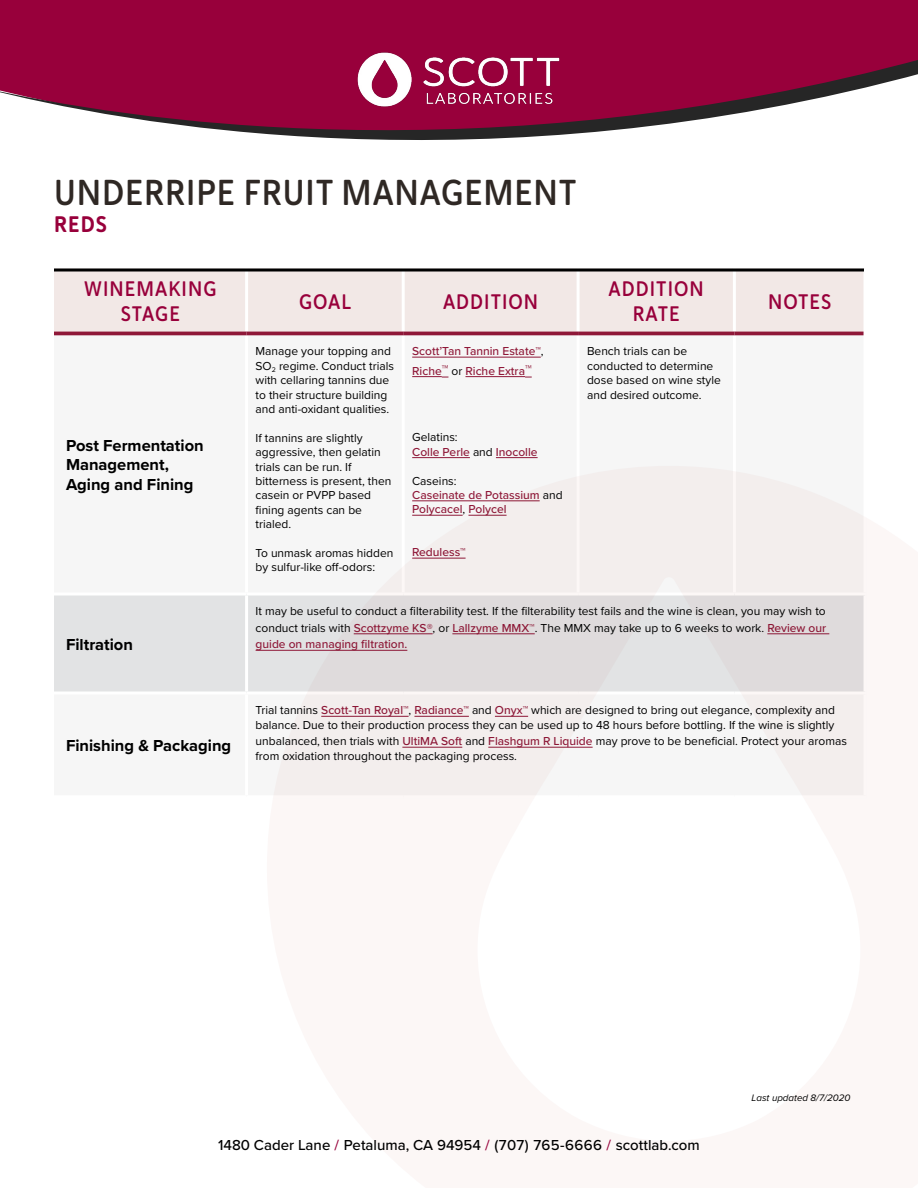
<style>
.page{position:relative;width:918px;height:1188px;background:#fff}
.page>*{position:absolute;margin:0;border:0;box-sizing:border-box;transform-origin:0 0}
.t1{font:36px "Haboro Soft Con Dem";letter-spacing:.025em;color:#2f2824}
.t2{font:22.5px "Haboro Soft Con Bol";color:#98003b}
.t3{font:21px/25.2px "Haboro Soft Con Dem";letter-spacing:.05em;color:#98003b;text-align:center}
.t4{font:700 16.5px/19.5px "Proxima Nova";color:#000}
.t5{font:500 15px "Proxima Nova";color:#000}
.t6{font:12px/14.4px "Proxima Nova";color:#000}
.t7{font:500 12px/14.4px "Proxima Nova";color:#8f1838}
.t8{font:italic 9.75px "Proxima Nova";color:#000}
.s1{font-weight:400;color:#000}
.s2{font-size:14.7px}
.s3{font-weight:500;color:#8f1838}
.s4{color:#98003b}
</style>
<div class="page">
<div style="left:0;top:0;width:918px;height:57px;background:#98003b"></div>
<svg style="left:0;top:57px;width:918px;height:83px;fill:#98003b"></svg>
<img style="left:354px;top:48px;width:209px;height:62px">
<svg style="left:54px;top:268px;width:810px;height:64px;background:#e6dbda"></svg>
<svg style="left:54px;top:335px;width:811px;height:460px;fill:#f6f6f6"></svg>
<div style="left:54px;top:596px;width:810px;height:96px;background:#dfdbdc"></div>
<hr style="left:245px;top:268px;width:3px;height:64px;background:#fff">
<hr style="left:402px;top:268px;width:3px;height:64px;background:#fff">
<hr style="left:577px;top:268px;width:3px;height:64px;background:#fff">
<hr style="left:733px;top:268px;width:3px;height:64px;background:#fff">
<hr style="left:54px;top:592px;width:193px;height:4px;background:#fff">
<hr style="left:54px;top:692px;width:193px;height:2px;background:#fff">
<hr style="left:245px;top:335px;width:3px;height:257px;background:#fff">
<hr style="left:402px;top:335px;width:3px;height:257px;background:#fff">
<hr style="left:577px;top:335px;width:3px;height:257px;background:#fff">
<hr style="left:733px;top:335px;width:3px;height:257px;background:#fff">
<hr style="left:864px;top:333px;width:3px;height:259px;background:#fff">
<hr style="left:247px;top:592px;width:156px;height:4px;background:#fff">
<hr style="left:245px;top:596px;width:3px;height:96px;background:#fff">
<hr style="left:403px;top:592px;width:175px;height:4px;background:#f9f4f3">
<svg style="left:578px;top:592px;width:156px;height:4px"></svg>
<svg style="left:734px;top:592px;width:131px;height:4px"></svg>
<hr style="left:864px;top:596px;width:3px;height:96px;background:#fff">
<hr style="left:247px;top:692px;width:156px;height:2px;background:#fff">
<hr style="left:245px;top:695px;width:3px;height:100px;background:#fff">
<hr style="left:403px;top:692px;width:175px;height:2px;background:#fff">
<hr style="left:578px;top:692px;width:156px;height:2px;background:#fff">
<hr style="left:734px;top:692px;width:133px;height:2px;background:#fff">
<hr style="left:864px;top:695px;width:3px;height:100px;background:#fff">
<hr style="left:54px;top:332px;width:193px;height:3px;background:#8f1838">
<hr style="left:247px;top:332px;width:156px;height:3px;background:#8f1838">
<hr style="left:403px;top:332px;width:175px;height:3px;background:#8f1838">
<hr style="left:578px;top:332px;width:156px;height:3px;background:#8f1838">
<hr style="left:734px;top:332px;width:130px;height:3px;background:#8f1838">
<hr style="left:412px;top:357px;width:129px;height:1px;background:#8f1838">
<hr style="left:412px;top:376px;width:30px;height:1px;background:#8f1838">
<hr style="left:465px;top:376px;width:60px;height:1px;background:#8f1838">
<hr style="left:412px;top:457px;width:58px;height:1px;background:#8f1838">
<hr style="left:496px;top:457px;width:42px;height:1px;background:#8f1838">
<hr style="left:412px;top:500px;width:128px;height:1px;background:#8f1838">
<hr style="left:412px;top:515px;width:51px;height:1px;background:#8f1838">
<hr style="left:468px;top:515px;width:39px;height:1px;background:#8f1838">
<hr style="left:412px;top:558px;width:54px;height:1px;background:#8f1838">
<hr style="left:354px;top:633px;width:79px;height:1px;background:#8f1838">
<hr style="left:452px;top:633px;width:83px;height:1px;background:#8f1838">
<hr style="left:767px;top:633px;width:62px;height:1px;background:#8f1838">
<hr style="left:256px;top:650px;width:151px;height:1px;background:#8f1838">
<hr style="left:321px;top:716px;width:88px;height:1px;background:#8f1838">
<hr style="left:414px;top:716px;width:55px;height:1px;background:#8f1838">
<hr style="left:495px;top:716px;width:33px;height:1px;background:#8f1838">
<hr style="left:402px;top:747px;width:60px;height:1px;background:#8f1838">
<hr style="left:488px;top:747px;width:105px;height:1px;background:#8f1838">
<h1 class="t1" style="left:54px;top:170px;width:524px">UNDERRIPE FRUIT MANAGEMENT</h1>
<h2 class="t2" style="left:54px;top:210px;width:54px">REDS</h2>
<h3 class="t3" style="left:84px;top:276px;width:134px">WINEMAKING<br>STAGE</h3>
<h3 class="t4" style="left:66px;top:435px;width:139px">Post Fermentation<br>Management,<br>Aging and Fining</h3>
<h3 class="t3" style="left:299px;top:289px;width:54px">GOAL</h3>
<h3 class="t3" style="left:443px;top:289px;width:97px">ADDITION</h3>
<p class="t6" style="left:256px;top:344px;width:140px">Manage your topping and<br>SO<sub>2</sub> regime. Conduct trials with cellaring tannins due to their structure building and anti-oxidant qualities.</p>
<p class="t6" style="left:256px;top:430px;width:137px">If tannins are slightly aggressive, then gelatin trials can be run. If bitterness is present, then casein or PVPP based fining agents can be trialed.</p>
<p class="t6" style="left:256px;top:545px;width:139px">To unmask aromas hidden by sulfur-like off-odors:</p>
<p class="t7" style="left:412px;top:341px;width:133px;line-height:19.5px">Scott’Tan Tannin Estate™<span class="s1">,<br></span>Riche<span class="s2">™</span> <span class="s1">or</span> Riche Extra<span class="s2">™</span></p>
<p class="t7" style="left:412px;top:430px;width:127px"><span class="s1">Gelatins:<br></span>Colle Perle <span class="s1">and</span> Inocolle</p>
<p class="t7" style="left:412px;top:473px;width:152px"><span class="s1">Caseins:<br></span>Caseinate de Potassium <span class="s1">and<br></span>Polycacel<span class="s1">,</span> Polycel</p>
<p class="t7" style="left:412px;top:545px;width:55px">Reduless™</p>
<h3 class="t3" style="left:609px;top:276px;width:97px">ADDITION<br>RATE</h3>
<p class="t6" style="left:587px;top:344px;width:135px">Bench trials can be conducted to determine dose based on wine style and desired outcome.</p>
<h3 class="t3" style="left:768px;top:289px;width:65px">NOTES</h3>
<h3 class="t4" style="left:66px;top:634px;width:69px">Filtration</h3>
<h3 class="t4" style="left:66px;top:736px;width:167px">Finishing &amp; Packaging</h3>
<p class="t6" style="left:256px;top:603px;width:572px;line-height:16.5px;text-align:justify">It may be useful to conduct a filterability test. If the filterability test fails and the wine is clean, you may wish to conduct trials with <span class="s3">Scottzyme KS®</span>, or <span class="s3">Lallzyme MMX™</span>. The MMX may take up to 6 weeks to work. <span class="s3">Review our guide on managing filtration.</span></p>
<p class="t6" style="left:256px;top:703px;width:581px">Trial tannins <span class="s3">Scott-Tan Royal™</span>, <span class="s3">Radiance™</span> and <span class="s3">Onyx™</span> which are designed to bring out elegance, complexity and balance. Due to their production process they can be used up to 48 hours before bottling. If the wine is slightly</p>
<p class="t6" style="left:256px;top:734px;width:593px">unbalanced, then trials with <span class="s3">UltiMA Soft</span> and <span class="s3">Flashgum R Liquide</span> may prove to be beneficial. Protect your aromas from oxidation throughout the packaging process.</p>
<p class="t8" style="left:752px;top:1090px;width:100px">Last updated 8/7/2020</p>
<p class="t5" style="left:218px;top:1134px;width:483px">1480 Cader Lane <span class="s4">/</span> Petaluma, CA 94954 <span class="s4">/</span> (707) 765-6666 <span class="s4">/</span> scottlab.com</p>
</div>
